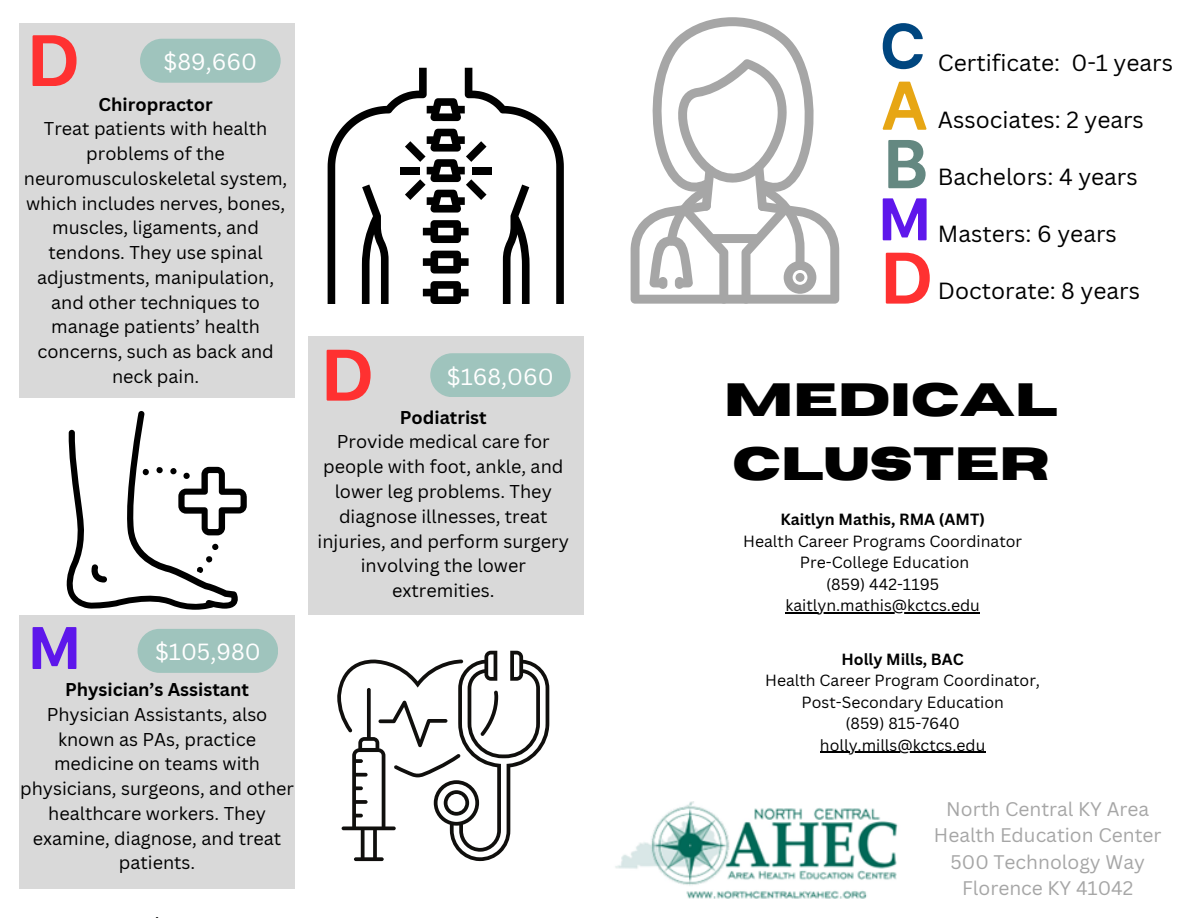
<style>
.page{position:relative;width:1188px;height:918px;background:#fff}
.page>*{position:absolute;margin:0;border:0;box-sizing:border-box;transform-origin:0 0}
.t1{font:700 46.5px/64.2px "Horizon";color:#000}
.t2{font:22.8px "Canva Sans";color:#000}
.t3{font:22.8px "Canva Sans";color:#fff}
.t4{font:19.2px/26.4px "Canva Sans";color:#a6a6a6;text-align:center}
.t5{font:18px/24.8px "Canva Sans";color:#000;text-align:center}
.t6{font:15.75px "Canva Sans";color:#000}
.t7{font:700 15.75px "Canva Sans";color:#000}
.s1{font-weight:700}
</style>
<div class="page">
<img style="left:615px;top:801px;width:283px;height:98px">
<svg style="left:883px;top:23px;width:40px;height:46px"></svg>
<svg style="left:883px;top:82px;width:44px;height:48px"></svg>
<svg style="left:888px;top:140px;width:37px;height:48px"></svg>
<svg style="left:883px;top:198px;width:44px;height:42px"></svg>
<svg style="left:886px;top:253px;width:44px;height:50px"></svg>
<div style="left:308px;top:337px;width:276px;height:278px;background:#d9d9d9"></div>
<div style="left:430px;top:353px;width:141px;height:44px;background:#9fc4bd;border-radius:22px"></div>
<div style="left:19px;top:23px;width:276px;height:374px;background:#d9d9d9"></div>
<div style="left:140px;top:39px;width:141px;height:44px;background:#9fc4bd;border-radius:22px"></div>
<div style="left:19px;top:615px;width:276px;height:274px;background:#d9d9d9"></div>
<div style="left:138px;top:629px;width:140px;height:44px;background:#9fc4bd;border-radius:22px"></div>
<svg style="left:327px;top:350px;width:43px;height:50px"></svg>
<svg style="left:33px;top:627px;width:43px;height:42px"></svg>
<svg style="left:33px;top:35px;width:43px;height:51px"></svg>
<svg style="left:328px;top:68px;width:236px;height:236px"></svg>
<svg style="left:66px;top:411px;width:181px;height:199px"></svg>
<svg style="left:337px;top:651px;width:212px;height:210px"></svg>
<svg style="left:631px;top:17px;width:208px;height:287px"></svg>
<hr style="left:785px;top:612px;width:195px;height:1px;background:#000">
<hr style="left:820px;top:752px;width:165px;height:1px;background:#000">
<h3 class="t3" style="left:164px;top:46px;width:95px">$89,660</h3>
<p class="t5" style="left:24px;top:91px;width:265px"><span class="s1">Chiropractor<br></span>Treat patients with health problems of the neuromusculoskeletal system, which includes nerves, bones, muscles, ligaments, and tendons. They use spinal adjustments, manipulation, and other techniques to manage patients’ health concerns, such as back and neck pain.</p>
<p class="t3" style="left:155px;top:636px;width:107px">$105,980</p>
<h2 class="t5" style="left:20px;top:677px;width:275px"><span class="s1">Physician’s Assistant<br></span>Physician Assistants, also known as PAs, practice medicine on teams with physicians, surgeons, and other healthcare workers. They examine, diagnose, and treat patients.</h2>
<h1 class="t5" style="left:155px;top:899px;width:6px">.</h1>
<h2 class="t3" style="left:447px;top:360px;width:108px">$168,060</h2>
<p class="t5" style="left:318px;top:404px;width:253px"><span class="s1">Podiatrist<br></span>Provide medical care for people with foot, ankle, and lower leg problems. They diagnose illnesses, treat injuries, and perform surgery involving the lower extremities.</p>
<p class="t2" style="left:938px;top:47px;width:237px">Certificate: 0-1 years</p>
<p class="t2" style="left:938px;top:104px;width:207px">Associates: 2 years</p>
<p class="t2" style="left:938px;top:160px;width:201px">Bachelors: 4 years</p>
<p class="t2" style="left:938px;top:217px;width:180px">Masters: 6 years</p>
<p class="t2" style="left:938px;top:274px;width:204px">Doctorate: 8 years</p>
<h3 class="t1" style="left:724px;top:369px;width:335px">MEDICAL<br>CLUSTER</h3>
<h3 class="t7" style="left:780px;top:509px;width:206px">Kaitlyn Mathis, RMA (AMT)</h3>
<p class="t6" style="left:743px;top:530px;width:280px">Health Career Programs Coordinator</p>
<p class="t6" style="left:800px;top:551px;width:171px">Pre-College Education</p>
<h2 class="t6" style="left:826px;top:573px;width:115px">(859) 442-1195</h2>
<h3 class="t6" style="left:785px;top:594px;width:196px">kaitlyn.mathis@kctcs.edu</h3>
<p class="t7" style="left:841px;top:648px;width:124px">Holly Mills, BAC</p>
<p class="t6" style="left:765px;top:670px;width:276px">Health Career Program Coordinator,</p>
<p class="t6" style="left:802px;top:691px;width:204px">Post-Secondary Education</p>
<p class="t6" style="left:845px;top:712px;width:116px">(859) 815-7640</p>
<p class="t6" style="left:820px;top:734px;width:167px">holly.mills@kctcs.edu</p>
<h2 class="t4" style="left:934px;top:795px;width:229px">North Central KY Area<br>Health Education Center<br>500 Technology Way<br>Florence KY 41042</h2>
</div>
